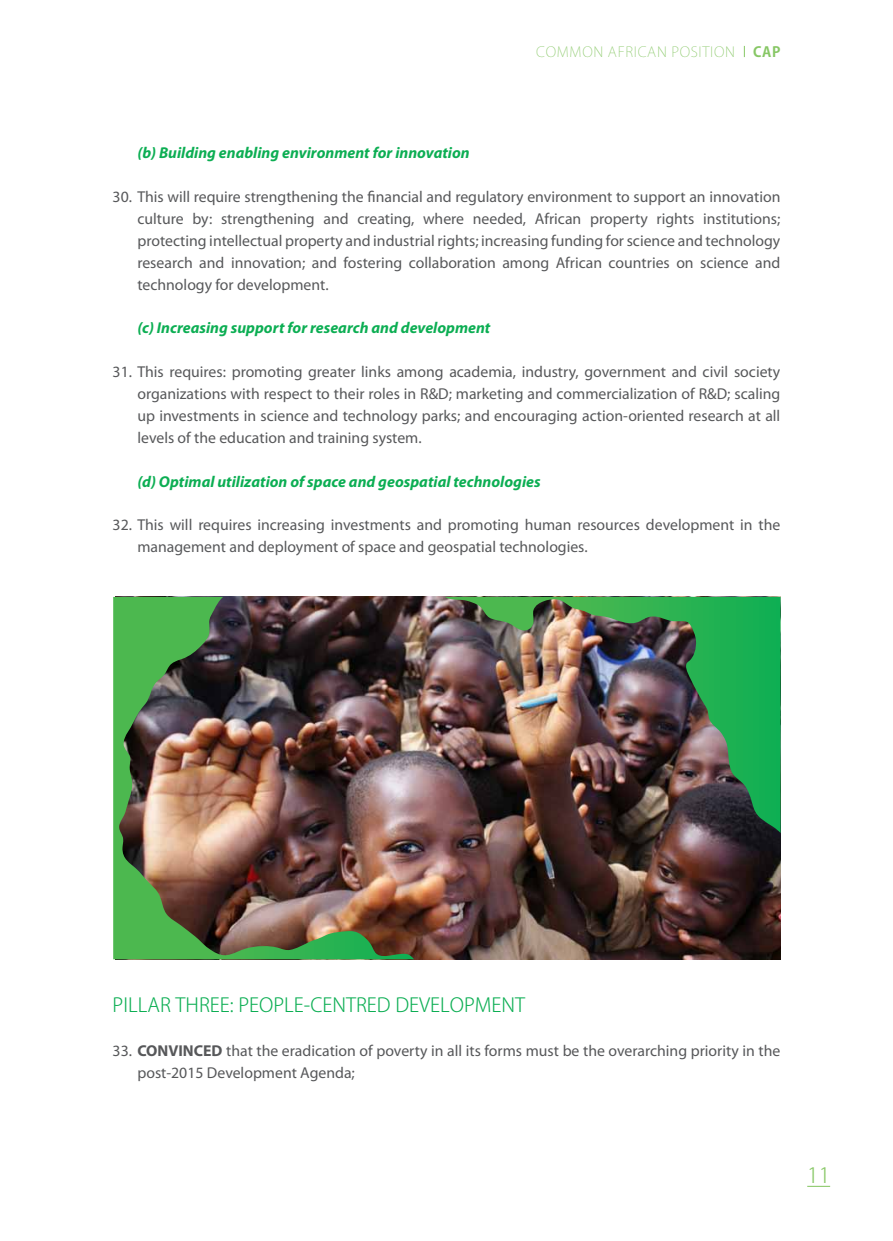
<style>
.page{position:relative;width:893px;height:1241px;background:#fff}
.page>*{position:absolute;margin:0;border:0;box-sizing:border-box;transform-origin:0 0}
.t1{font:300 21px "Koz Go Pro";color:#87c765}
.t2{font:300 19.25px "Koz Go Pro";color:#0cae53}
.t3{font:15.75px/21.9px "Myriad Pro";color:#57585a;text-align:justify}
.t4{font:italic 700 15.75px "Myriad Pro";color:#0cae53}
.t5{font:700 15.75px "Myriad Pro";color:#57585a}
.t6{font:200 14px "Koz Go Pro";letter-spacing:.05em;color:#87c765}
.t7{font:700 14px "Koz Go Pro";color:#87c765}
.s1{font-weight:400}
</style>
<div class="page">
<svg style="left:807px;top:1185px;width:23px;height:1px"></svg>
<img style="left:414px;top:597px;width:366px;height:362px">
<img style="left:444px;top:597px;width:337px;height:235px">
<img style="left:113px;top:597px;width:301px;height:362px">
<p class="t6" style="left:536px;top:43px;width:200px">COMMON AFRICAN POSITION</p>
<p class="t7" style="left:753px;top:43px;width:29px">cap</p>
<p class="t4" style="left:137px;top:143px;width:334px">(b) Building enabling environment for innovation</p>
<p class="t3" style="left:137px;top:185px;width:644px;text-indent:-25px">30. This will require strengthening the financial and regulatory environment to support an innovation culture by: strengthening and creating, where needed, African property rights institutions; protecting intellectual property and industrial rights; increasing funding for science and technology research and innovation; and fostering collaboration among African countries on science and technology for development.</p>
<p class="t4" style="left:137px;top:318px;width:355px">(c) Increasing support for research and development</p>
<p class="t3" style="left:137px;top:360px;width:644px;text-indent:-25px">31. This requires: promoting greater links among academia, industry, government and civil society organizations with respect to their roles in R&amp;D; marketing and commercialization of R&amp;D; scaling up investments in science and technology parks; and encouraging action-oriented research at all levels of the education and training system.</p>
<p class="t4" style="left:137px;top:471px;width:405px">(d) Optimal utilization of space and geospatial technologies</p>
<p class="t3" style="left:137px;top:514px;width:644px;text-indent:-25px">32. This will requires increasing investments and promoting human resources development in the management and deployment of space and geospatial technologies.</p>
<p class="t2" style="left:113px;top:992px;width:414px">PILLAR THREE: PEOPLE-CENTRED DEVELOPMENT</p>
<p class="t5" style="left:113px;top:1039px;width:36px"><span class="s1">33.</span> CONV</p>
<p class="t5" style="left:178px;top:1039px;width:15px">INCED</p>
<p class="t3" style="left:137px;top:1039px;width:644px;text-indent:89px">that the eradication of poverty in all its forms must be the overarching priority in the post-2015 Development Agenda;</p>
<h1 class="t1" style="left:807px;top:1161px;width:24px">11</h1>
</div>
